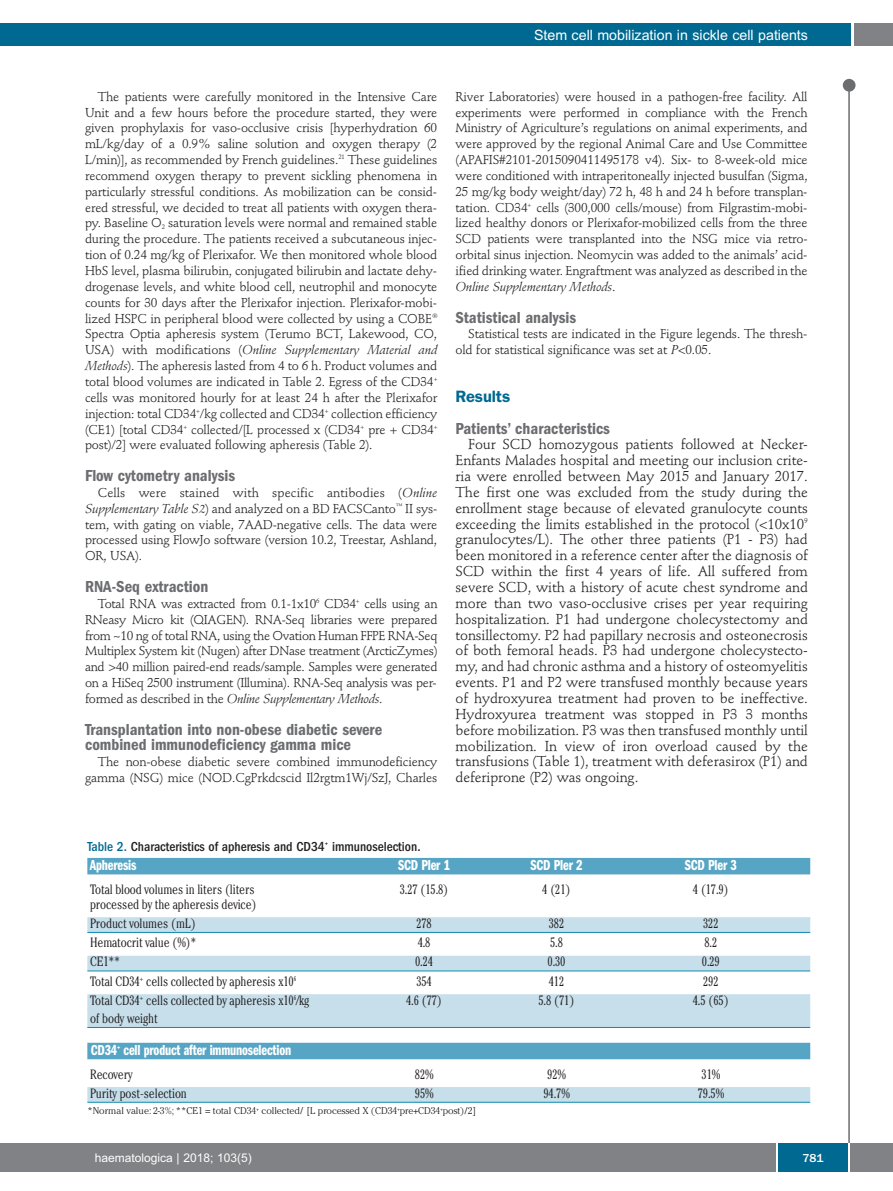
<style>
.page{position:relative;width:893px;height:1191px;background:#fff}
.page>*{position:absolute;margin:0;border:0;box-sizing:border-box;transform-origin:0 0}
.t1{font:600 condensed 16.5px/15.9px "Franklin Gothic";color:#6c6d70}
.t2{font:600 16.5px "Franklin Gothic";letter-spacing:-.01em;color:#006991}
.t3{font:15px "Franklin Gothic Demi Cmpr";letter-spacing:-.01em;color:#fff}
.t4{font:14.25px/15.9px "Stempel Schneidler";letter-spacing:-.005em;color:#231f20;text-align:justify}
.t5{font:14.25px "Arial";color:#fff}
.t6{font:300 condensed 13.5px/19.2px "Cheltenham";letter-spacing:-.01em;color:#231f20}
.t7{font:500 condensed 13.5px "Franklin Gothic";color:#231f20}
.t8{font:12.75px/15.9px "Stempel Schneidler";letter-spacing:-.015em;color:#231f20;text-align:justify}
.t9{font:12px "Arial";color:#fff}
.t10{font:500 12px "Franklin Gothic";color:#fff}
.t11{font:300 9.75px "Cheltenham";color:#231f20}
.s1{font-style:italic}
.s2{color:#006991}
</style>
<div class="page">
<div style="left:843px;top:79px;width:12px;height:13px;background:#6c6d70;border-radius:50%"></div>
<hr style="left:848px;top:81px;width:2px;height:1062px;background:#6c6d70">
<div style="left:854px;top:23px;width:39px;height:22px;background:#808285"></div>
<div style="left:1px;top:23px;width:849px;height:22px;background:#006991"></div>
<div style="left:0;top:1143px;width:893px;height:28px;background:#808285"></div>
<div style="left:778px;top:1143px;width:70px;height:28px;background:#006991"></div>
<hr style="left:776px;top:1143px;width:2px;height:28px;background:#fff">
<hr style="left:848px;top:1143px;width:2px;height:28px;background:#fff">
<hr style="left:0;top:23px;width:2px;height:22px;background:#006991">
<div style="left:87px;top:858px;width:723px;height:16px;background:#56a5c4"></div>
<div style="left:87px;top:917px;width:723px;height:15px;background:#c6dfeb"></div>
<hr style="left:87px;top:932px;width:723px;height:1px;background:#0d8aaf">
<div style="left:87px;top:955px;width:723px;height:15px;background:#c6dfeb"></div>
<hr style="left:87px;top:970px;width:723px;height:1px;background:#0d8aaf">
<div style="left:87px;top:994px;width:723px;height:15px;background:#c6dfeb"></div>
<div style="left:87px;top:1007px;width:723px;height:20px;background:#c6dfeb"></div>
<hr style="left:87px;top:1027px;width:723px;height:1px;background:#0d8aaf">
<div style="left:87px;top:1042px;width:723px;height:17px;background:#56a5c4"></div>
<div style="left:87px;top:1087px;width:723px;height:15px;background:#c6dfeb"></div>
<hr style="left:87px;top:1102px;width:723px;height:1px;background:#0d8aaf">
<p class="t5" style="left:534px;top:27px;width:276px">Stem cell mobilization in sickle cell patients</p>
<p class="t8" style="left:85px;top:90px;width:354px;text-indent:13px">The patients were carefully monitored in the Intensive Care Unit and a few hours before the procedure started, they were given prophylaxis for vaso-occlusive crisis [hyperhydration 60 mL/kg/day of a 0.9% saline solution and oxygen therapy (2<br>L/min)], as recommended by French guidelines.<sup>21</sup> These guidelines recommend oxygen therapy to prevent sickling phenomena in particularly stressful conditions. As mobilization can be consid&shy;ered stressful, we decided to treat all patients with oxygen thera&shy;py. Baseline O<sub>2</sub> saturation levels were normal and remained stable during the procedure. The patients received a subcutaneous injec&shy;tion of 0.24 mg/kg of Plerixafor. We then monitored whole blood HbS level, plasma bilirubin, conjugated bilirubin and lactate dehy&shy;drogenase levels, and white blood cell, neutrophil and monocyte counts for 30 days after the Plerixafor injection. Plerixafor-mobi&shy;lized HSPC in peripheral blood were collected by using a COBE<sup>® </sup>Spectra Optia apheresis system (Terumo BCT, Lakewood, CO, USA) with modifications (<span class="s1">Online Supplementary Material and Methods</span>). The apheresis lasted from 4 to 6 h. Product volumes and total blood volumes are indicated in Table 2. Egress of the CD34<sup>+ </sup>cells was monitored hourly for at least 24 h after the Plerixafor injection: total CD34<sup>+</sup>/kg collected and CD34<sup>+</sup> collection efficiency (CE1) [total CD34<sup>+</sup> collected/[L processed x (CD34<sup>+</sup> pre + CD34<sup>+ </sup>post)/2] were evaluated following apheresis (Table 2).</p>
<p class="t1" style="left:85px;top:469px;width:152px">Flow cytometry analysis</p>
<p class="t8" style="left:85px;top:486px;width:354px;text-indent:13px">Cells were stained with specific antibodies (<span class="s1">Online Supplementary Table S2</span>) and analyzed on a BD FACSCanto<sup>™</sup> II sys&shy;tem, with gating on viable, 7AAD-negative cells. The data were processed using FlowJo software (version 10.2, Treestar, Ashland, OR, USA).</p>
<p class="t1" style="left:85px;top:580px;width:125px">RNA-Seq extraction</p>
<p class="t8" style="left:85px;top:597px;width:354px;text-indent:13px">Total RNA was extracted from 0.1-1x10<sup>6</sup> CD34<sup>+</sup> cells using an RNeasy Micro kit (QIAGEN). RNA-Seq libraries were prepared from ~10 ng of total RNA, using the Ovation Human FFPE RNA-Seq Multiplex System kit (Nugen) after DNase treatment (ArcticZymes) and &gt;40 million paired-end reads/sample. Samples were generated on a HiSeq 2500 instrument (Illumina). RNA-Seq analysis was per&shy;formed as described in the <span class="s1">Online Supplementary Methods</span>.</p>
<p class="t1" style="left:85px;top:722px;width:299px">Transplantation into non-obese diabetic severe combined immunodeficiency gamma mice</p>
<p class="t8" style="left:85px;top:755px;width:354px;text-align:right">The non-obese diabetic severe combined immunodeficiency gamma (NSG) mice (NOD.CgPrkdcscid Il2rgtm1Wj/SzJ, Charles</p>
<p class="t8" style="left:455px;top:90px;width:354px">River Laboratories) were housed in a pathogen-free facility. All experiments were performed in compliance with the French Ministry of Agriculture’s regulations on animal experiments, and were approved by the regional Animal Care and Use Committee (APAFIS#2101-2015090411495178 v4). Six- to 8-week-old mice were conditioned with intraperitoneally injected busulfan (Sigma, 25 mg/kg body weight/day) 72 h, 48 h and 24 h before transplan&shy;tation. CD34<sup>+</sup> cells (300,000 cells/mouse) from Filgrastim-mobi&shy;lized healthy donors or Plerixafor-mobilized cells from the three SCD patients were transplanted into the NSG mice via retro&shy;orbital sinus injection. Neomycin was added to the animals’ acid&shy;ified drinking water. Engraftment was analyzed as described in the <span class="s1">Online Supplementary Methods</span>.</p>
<p class="t1" style="left:455px;top:310px;width:122px">Statistical analysis</p>
<p class="t8" style="left:455px;top:327px;width:354px;text-indent:13px">Statistical tests are indicated in the Figure legends. The thresh&shy;old for statistical significance was set at <span class="s1">P</span>&lt;0.05.</p>
<p class="t2" style="left:455px;top:390px;width:56px">Results</p>
<p class="t1" style="left:455px;top:421px;width:156px">Patients’ characteristics</p>
<p class="t4" style="left:455px;top:438px;width:354px;text-indent:13px">Four SCD homozygous patients followed at Necker-Enfants Malades hospital and meeting our inclusion crite&shy;ria were enrolled between May 2015 and January 2017.<br>The first one was excluded from the study during the enrollment stage because of elevated granulocyte counts exceeding the limits established in the protocol (&lt;10x10<sup>9 </sup>granulocytes/L). The other three patients (P1 - P3) had been monitored in a reference center after the diagnosis of SCD within the first 4 years of life. All suffered from severe SCD, with a history of acute chest syndrome and more than two vaso-occlusive crises per year requiring hospitalization. P1 had undergone cholecystectomy and tonsillectomy. P2 had papillary necrosis and osteonecrosis of both femoral heads. P3 had undergone cholecystecto&shy;my, and had chronic asthma and a history of osteomyelitis events. P1 and P2 were transfused monthly because years of hydroxyurea treatment had proven to be ineffective.<br>Hydroxyurea treatment was stopped in P3 3 months before mobilization. P3 was then transfused monthly until mobilization. In view of iron overload caused by the transfusions (Table 1), treatment with deferasirox (P1) and deferiprone (P2) was ongoing.</p>
<p class="t7" style="left:87px;top:842px;width:335px"><span class="s2">Table 2.</span> Characteristics of apheresis and CD34<sup>+</sup> immunoselection.</p>
<p class="t3" style="left:90px;top:860px;width:48px">Apheresis</p>
<p class="t3" style="left:398px;top:860px;width:54px">SCD Pler 1</p>
<p class="t3" style="left:530px;top:860px;width:54px">SCD Pler 2</p>
<p class="t3" style="left:685px;top:860px;width:54px">SCD Pler 3</p>
<p class="t6" style="left:90px;top:880px;width:166px">Total blood volumes in liters (liters</p>
<p class="t6" style="left:400px;top:880px;width:50px">3.27 (15.8)</p>
<p class="t6" style="left:542px;top:880px;width:30px">4 (21)</p>
<p class="t6" style="left:693px;top:880px;width:38px">4 (17.9)</p>
<p class="t6" style="left:90px;top:895px;width:168px">processed by the apheresis device)<br>Product volumes (mL)</p>
<p class="t6" style="left:416px;top:915px;width:17px">278</p>
<p class="t6" style="left:549px;top:915px;width:17px">382</p>
<p class="t6" style="left:703px;top:915px;width:17px">322</p>
<p class="t6" style="left:90px;top:934px;width:108px">Hematocrit value (%)*</p>
<p class="t6" style="left:418px;top:934px;width:14px">4.8</p>
<p class="t6" style="left:550px;top:934px;width:14px">5.8</p>
<p class="t6" style="left:704px;top:934px;width:14px">8.2</p>
<p class="t6" style="left:90px;top:953px;width:32px">CE1**</p>
<p class="t6" style="left:415px;top:953px;width:19px">0.24</p>
<p class="t6" style="left:548px;top:953px;width:19px">0.30</p>
<p class="t6" style="left:702px;top:953px;width:19px">0.29</p>
<p class="t6" style="left:90px;top:972px;width:208px">Total CD34<sup>+</sup> cells collected by apheresis x10<sup>6</sup></p>
<p class="t6" style="left:416px;top:972px;width:17px">354</p>
<p class="t6" style="left:549px;top:972px;width:17px">412</p>
<p class="t6" style="left:703px;top:972px;width:17px">292</p>
<p class="t6" style="left:90px;top:992px;width:221px">Total CD34<sup>+</sup> cells collected by apheresis x10<sup>6</sup>/kg</p>
<p class="t6" style="left:406px;top:992px;width:38px">4.6 (77)</p>
<p class="t6" style="left:538px;top:992px;width:38px">5.8 (71)</p>
<p class="t6" style="left:693px;top:992px;width:38px">4.5 (65)</p>
<p class="t6" style="left:90px;top:1010px;width:69px">of body weight</p>
<p class="t3" style="left:91px;top:1045px;width:202px">CD34<sup>+</sup> cell product after immunoselection</p>
<p class="t6" style="left:90px;top:1065px;width:44px">Recovery</p>
<p class="t6" style="left:415px;top:1065px;width:20px">82%</p>
<p class="t6" style="left:547px;top:1065px;width:20px">92%</p>
<p class="t6" style="left:702px;top:1065px;width:20px">31%</p>
<p class="t6" style="left:90px;top:1084px;width:98px">Purity post-selection</p>
<p class="t6" style="left:415px;top:1084px;width:20px">95%</p>
<p class="t6" style="left:543px;top:1084px;width:28px">94.7%</p>
<p class="t6" style="left:698px;top:1084px;width:28px">79.5%</p>
<p class="t11" style="left:87px;top:1106px;width:391px">*Normal value: 2-3%; **CE1 = total CD34<sup>+</sup> collected/ [L processed X (CD34<sup>+</sup>pre+CD34<sup>+</sup>post)/2]</p>
<p class="t9" style="left:95px;top:1150px;width:158px">haematologica | 2018; 103(5)</p>
<p class="t10" style="left:802px;top:1150px;width:22px">781</p>
</div>
